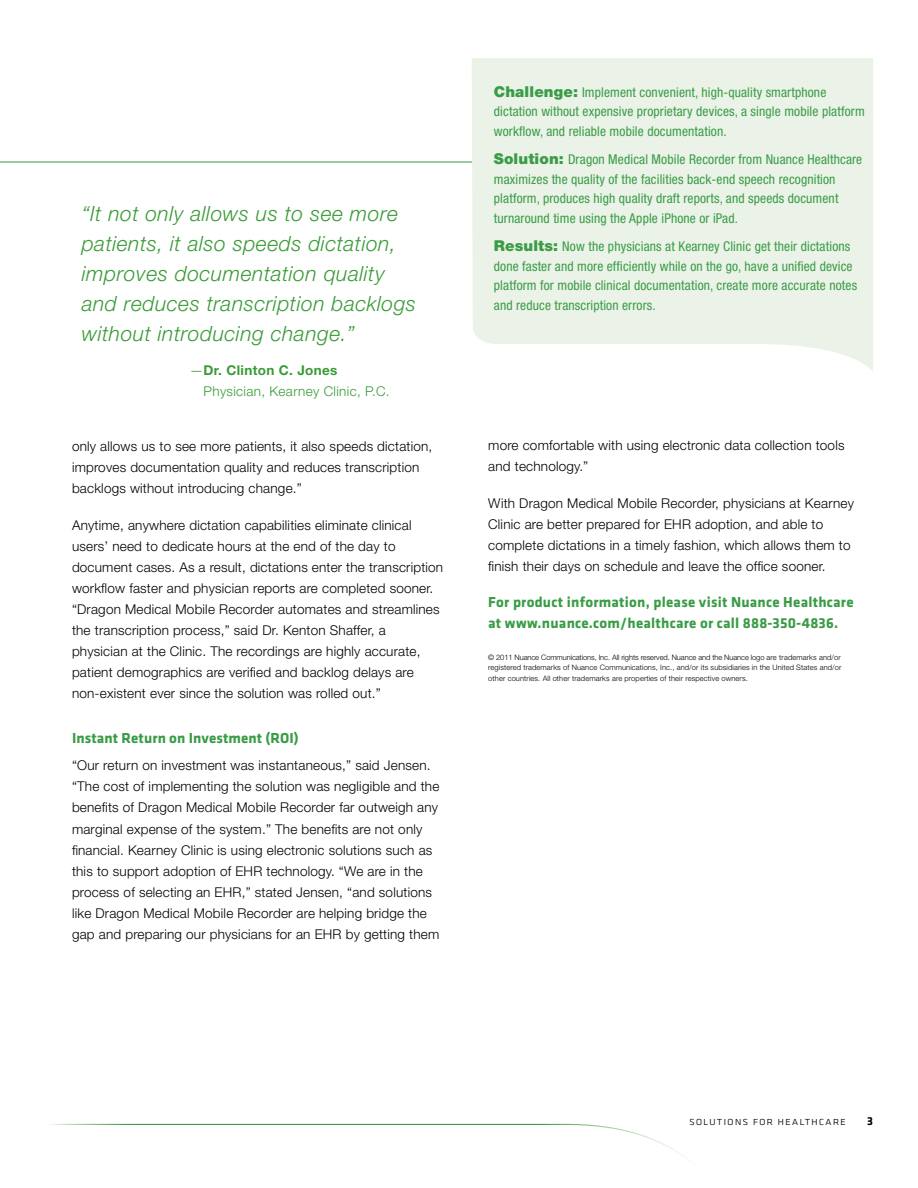
<style>
.page{position:relative;width:918px;height:1188px;background:#fff}
.page>*{position:absolute;margin:0;border:0;box-sizing:border-box;transform-origin:0 0}
.t1{font:italic 300 21px/30px "Helvetica Neue LT";letter-spacing:.025em;color:#399b36}
.t2{font:700 15px/21px "Klavika";letter-spacing:.015em;color:#3a9c46}
.t3{font:300 13.5px/21px "Helvetica Neue LT";letter-spacing:.015em;color:#000}
.t4{font:condensed 13.5px/19.5px "Helvetica Neue LT";letter-spacing:.01em;color:#3a9c46}
.t5{font:300 13.5px/21px "Helvetica Neue LT";letter-spacing:.025em;color:#399b36}
.t6{font:700 12px "Klavika";color:#000}
.t7{font:11.7px "Klavika Light Caps";letter-spacing:.075em;color:#000}
.t8{font:300 7.5px/10.5px "Helvetica Neue LT";letter-spacing:.015em;color:#000;text-align:justify}
.s1{font-weight:700}
.s2{font-weight:900;font-stretch:normal;font-size:15px}
</style>
<div class="page">
<svg style="left:48px;top:1124px;width:639px;height:35px"></svg>
<hr style="left:0;top:162px;width:860px;height:1px;background:#3a9c46">
<svg style="left:472px;top:58px;width:401px;height:313px;background:#ecf3e9"></svg>
<h1 class="t1" style="left:82px;top:198px;width:336px">“It not only allows us to see more patients, it also speeds dictation, improves documentation quality and reduces transcription backlogs without introducing change.”</h1>
<p class="t5" style="left:204px;top:360px;width:188px;text-indent:-14px">—<span class="s1">Dr. Clinton C. Jones<br></span>Physician, Kearney Clinic, P.C.</p>
<p class="t3" style="left:72px;top:435px;width:362px">only allows us to see more patients, it also speeds dictation, improves documentation quality and reduces transcription backlogs without introducing change.”</p>
<p class="t3" style="left:72px;top:514px;width:373px">Anytime, anywhere dictation capabilities eliminate clinical users’ need to dedicate hours at the end of the day to document cases. As a result, dictations enter the transcription workflow faster and physician reports are completed sooner. “Dragon Medical Mobile Recorder automates and streamlines the transcription process,” said Dr. Kenton Shaffer, a physician at the Clinic. The recordings are highly accurate, patient demographics are verified and backlog delays are non-existent ever since the solution was rolled out.”</p>
<p class="t2" style="left:72px;top:728px;width:228px">Instant Return on Investment (ROI)</p>
<p class="t3" style="left:72px;top:755px;width:369px">“Our return on investment was instantaneous,” said Jensen. “The cost of implementing the solution was negligible and the benefits of Dragon Medical Mobile Recorder far outweigh any marginal expense of the system.” The benefits are not only financial. Kearney Clinic is using electronic solutions such as this to support adoption of EHR technology. “We are in the process of selecting an EHR,” stated Jensen, “and solutions like Dragon Medical Mobile Recorder are helping bridge the gap and preparing our physicians for an EHR by getting them</p>
<p class="t4" style="left:494px;top:82px;width:372px"><span class="s2">Challenge:</span> Implement convenient, high-quality smartphone dictation without expensive proprietary devices, a single mobile platform workflow, and reliable mobile documentation.</p>
<p class="t4" style="left:494px;top:150px;width:370px"><span class="s2">Solution:</span> Dragon Medical Mobile Recorder from Nuance Healthcare maximizes the quality of the facilities back-end speech recognition platform, produces high quality draft reports, and speeds document turnaround time using the Apple iPhone or iPad.</p>
<p class="t4" style="left:494px;top:237px;width:365px"><span class="s2">Results:</span> Now the physicians at Kearney Clinic get their dictations done faster and more efficiently while on the go, have a unified device platform for mobile clinical documentation, create more accurate notes and reduce transcription errors.</p>
<p class="t3" style="left:488px;top:434px;width:358px">more comfortable with using electronic data collection tools and technology.”</p>
<p class="t3" style="left:488px;top:492px;width:367px">With Dragon Medical Mobile Recorder, physicians at Kearney Clinic are better prepared for EHR adoption, and able to complete dictations in a timely fashion, which allows them to finish their days on schedule and leave the office sooner.</p>
<p class="t2" style="left:488px;top:592px;width:367px">For product information, please visit Nuance Healthcare at www.nuance.com/healthcare or call 888-350-4836.</p>
<p class="t8" style="left:488px;top:652px;width:355px">© 2011 Nuance Communications, Inc. All rights reserved. Nuance and the Nuance logo are trademarks and/or registered trademarks of Nuance Communications, Inc., and/or its subsidiaries in the United States and/or other countries. All other trademarks are properties of their respective owners.</p>
<p class="t7" style="left:689px;top:1114px;width:158px">solutions for healthcare</p>
<p class="t6" style="left:867px;top:1114px;width:7px">3</p>
</div>
